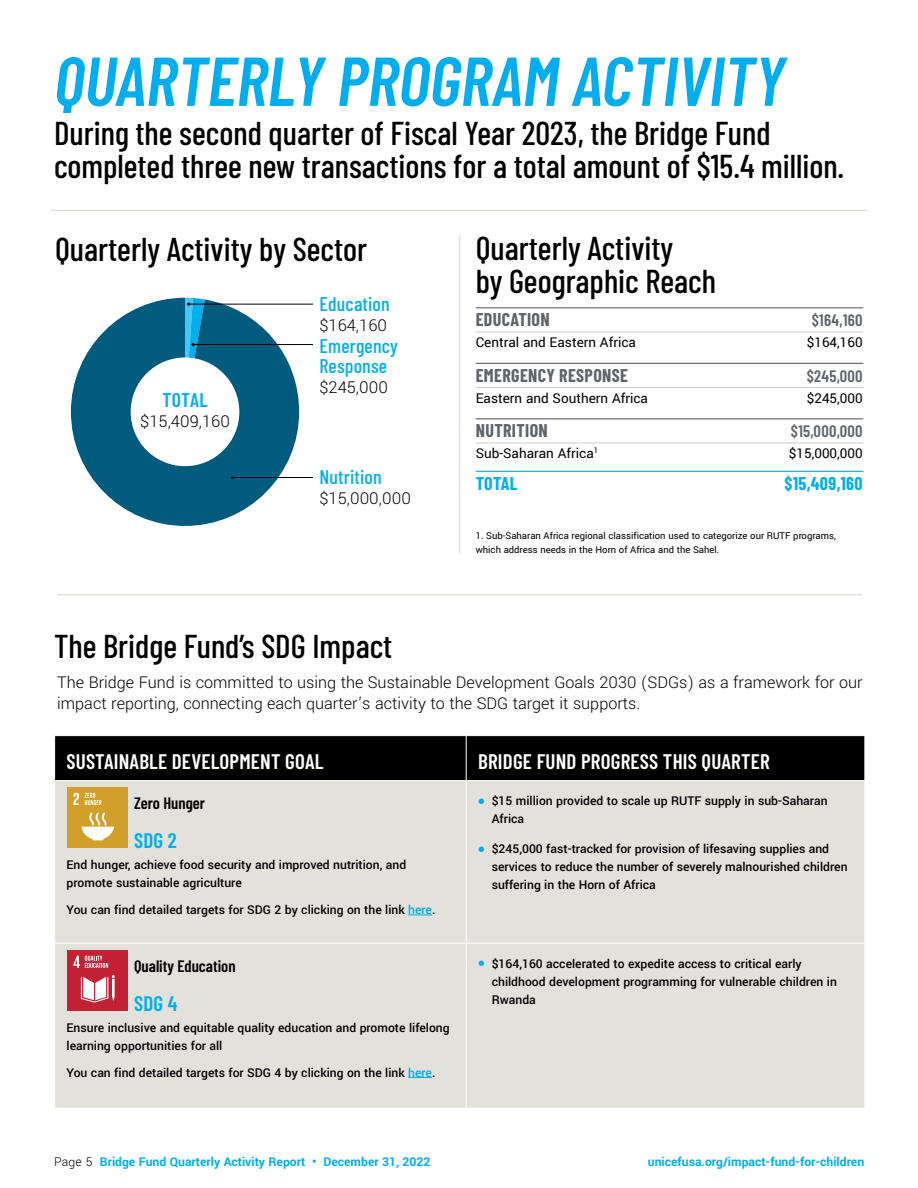
<style>
.page{position:relative;width:918px;height:1188px;background:#fff}
.page>*{position:absolute;margin:0;border:0;box-sizing:border-box;transform-origin:0 0}
.t1{font:italic 600 69px "Barlow Condensed";color:#00aeef}
.t2{font:500 33px/33px "Barlow Condensed";color:#000}
.t3{font:600 21px "Barlow Condensed";letter-spacing:.01em;color:#fff}
.t4{font:600 21px "Barlow Condensed";letter-spacing:.01em;color:#00aeef}
.t5{font:500 19.8px/19.8px "Barlow Condensed";letter-spacing:.01em;color:#00aeef}
.t6{font:600 19.8px "Barlow Condensed";letter-spacing:.01em;color:#00aeef}
.t7{font:300 18.15px "Yantramanav";letter-spacing:.005em;color:#000}
.t8{font:300 18px/21px "Yantramanav";color:#000}
.t9{font:700 18px "Barlow Condensed";letter-spacing:.02em;color:#5f636a}
.t10{font:700 18px "Barlow Condensed";letter-spacing:.02em;color:#00aeef}
.t11{font:16.5px "Yantramanav";color:#010101}
.t12{font:600 16.5px "Barlow Condensed";letter-spacing:.02em;color:#5f636a}
.t13{font:600 16.5px "Barlow Condensed";color:#000}
.t14{font:15px "Yantramanav";color:#000}
.t15{font:500 13.5px/18px "Yantramanav";color:#000}
.t16{font:700 13.5px "Yantramanav";color:#00aeef}
.t17{font:10.5px/13.5px "Yantramanav";color:#000}
.s1{color:#00aeef}
.s2{font-weight:300;color:#000}
</style>
<div class="page">
<div style="left:55px;top:736px;width:810px;height:44px;background:#000"></div>
<div style="left:55px;top:781px;width:810px;height:327px;background:#e3e1dc"></div>
<hr style="left:466px;top:736px;width:1px;height:44px;background:#fff">
<hr style="left:466px;top:781px;width:1px;height:162px;background:#fff">
<hr style="left:54px;top:943px;width:412px;height:1px;background:#fff">
<hr style="left:466px;top:943px;width:399px;height:1px;background:#fff">
<hr style="left:466px;top:944px;width:1px;height:164px;background:#fff">
<svg style="left:408px;top:915px;width:24px;height:1px"></svg>
<svg style="left:408px;top:1077px;width:24px;height:1px"></svg>
<hr style="left:476px;top:307px;width:387px;height:1px;background:#5f636a">
<hr style="left:476px;top:332px;width:387px;height:1px;background:#cdced1">
<hr style="left:476px;top:363px;width:387px;height:1px;background:#5f636a">
<hr style="left:476px;top:387px;width:387px;height:1px;background:#cdced1">
<hr style="left:476px;top:418px;width:387px;height:1px;background:#5f636a">
<hr style="left:476px;top:443px;width:387px;height:1px;background:#cdced1">
<hr style="left:476px;top:471px;width:387px;height:1px;background:#00aeef">
<hr style="left:459px;top:235px;width:1px;height:319px;background:#e3e1dc">
<hr style="left:51px;top:210px;width:816px;height:1px;background:#e3e1dc">
<hr style="left:57px;top:594px;width:805px;height:2px;background:#e3e1dc">
<svg style="left:71px;top:298px;width:228px;height:228px;fill:#005b7f"></svg>
<div style="left:131px;top:357px;width:108px;height:109px;background:#fff;border-radius:50%"></div>
<hr style="left:193px;top:344px;width:120px;height:1px;background:#010101">
<hr style="left:232px;top:477px;width:81px;height:1px;background:#010101">
<hr style="left:189px;top:304px;width:124px;height:1px;background:#010101">
<svg style="left:185px;top:298px;width:20px;height:64px"></svg>
<div style="left:68px;top:788px;width:60px;height:60px;background:#d19f2a"></div>
<svg style="left:74px;top:793px;width:5px;height:12px"></svg>
<svg style="left:81px;top:813px;width:33px;height:27px"></svg>
<svg style="left:85px;top:793px;width:17px;height:12px"></svg>
<div style="left:68px;top:951px;width:60px;height:60px;background:#c22033"></div>
<svg style="left:81px;top:975px;width:34px;height:28px"></svg>
<svg style="left:73px;top:956px;width:35px;height:12px"></svg>
<svg style="left:479px;top:798px;width:5px;height:6px"></svg>
<svg style="left:479px;top:846px;width:5px;height:6px"></svg>
<svg style="left:479px;top:961px;width:5px;height:5px"></svg>
<h1 class="t1" style="left:54px;top:32px;width:733px">QUARTERLY PROGRAM ACTIVITY</h1>
<h2 class="t2" style="left:54px;top:114px;width:792px">During the second quarter of Fiscal Year 2023, the Bridge Fund completed three new transactions for a total amount of $15.4 million.</h2>
<h2 class="t2" style="left:55px;top:230px;width:314px">Quarterly Activity by Sector</h2>
<h3 class="t6" style="left:163px;top:386px;width:47px">TOTAL</h3>
<h3 class="t7" style="left:140px;top:410px;width:91px">$15,409,160</h3>
<h3 class="t5" style="left:319px;top:293px;width:72px">Education</h3>
<h3 class="t7" style="left:319px;top:314px;width:69px">$164,160</h3>
<h3 class="t5" style="left:319px;top:334px;width:80px">Emergency<br>Response</h3>
<h3 class="t7" style="left:319px;top:376px;width:70px">$245,000</h3>
<h3 class="t5" style="left:319px;top:466px;width:64px">Nutrition</h3>
<h3 class="t7" style="left:319px;top:488px;width:93px">$15,000,000</h3>
<h2 class="t2" style="left:54px;top:627px;width:340px">The Bridge Fund’s SDG Impact</h2>
<h2 class="t2" style="left:476px;top:229px;width:242px">Quarterly Activity<br>by Geographic Reach</h2>
<h3 class="t9" style="left:476px;top:307px;width:76px">EDUCATION</h3>
<p class="t12" style="left:812px;top:309px;width:52px">$164,160</p>
<p class="t14" style="left:476px;top:333px;width:162px">Central and Eastern Africa</p>
<p class="t14" style="left:807px;top:333px;width:57px">$164,160</p>
<h3 class="t9" style="left:476px;top:363px;width:154px">EMERGENCY RESPONSE</h3>
<p class="t12" style="left:807px;top:364px;width:58px">$245,000</p>
<p class="t14" style="left:476px;top:389px;width:174px">Eastern and Southern Africa</p>
<p class="t14" style="left:807px;top:389px;width:57px">$245,000</p>
<h3 class="t9" style="left:476px;top:418px;width:74px">NUTRITION</h3>
<p class="t12" style="left:791px;top:420px;width:73px">$15,000,000</p>
<p class="t14" style="left:476px;top:444px;width:124px">Sub-Saharan Africa<sup>1</sup></p>
<p class="t14" style="left:789px;top:444px;width:75px">$15,000,000</p>
<h3 class="t10" style="left:476px;top:471px;width:43px">TOTAL</h3>
<h3 class="t10" style="left:785px;top:471px;width:80px">$15,409,160</h3>
<p class="t17" style="left:476px;top:529px;width:362px">1. Sub-Saharan Africa regional classification used to categorize our RUTF programs, which address needs in the Horn of Africa and the Sahel.</p>
<p class="t11" style="left:711px;top:665px;width:82px">Receivables</p>
<h3 class="t8" style="left:57px;top:672px;width:807px">The Bridge Fund is committed to using the Sustainable Development Goals 2030 (SDGs) as a framework for our impact reporting, connecting each quarter’s activity to the SDG target it supports.</h3>
<h3 class="t3" style="left:67px;top:746px;width:258px">SUSTAINABLE DEVELOPMENT GOAL</h3>
<h3 class="t3" style="left:478px;top:746px;width:293px">BRIDGE FUND PROGRESS THIS QUARTER</h3>
<p class="t13" style="left:134px;top:791px;width:72px">Zero Hunger</p>
<h3 class="t4" style="left:134px;top:826px;width:44px">SDG 2</h3>
<p class="t15" style="left:67px;top:856px;width:341px">End hunger, achieve food security and improved nutrition, and promote sustainable agriculture</p>
<p class="t15" style="left:67px;top:901px;width:370px">You can find detailed targets for SDG 2 by clicking on the link <span class="s1">here</span>.</p>
<p class="t15" style="left:492px;top:792px;width:337px">$15 million provided to scale up RUTF supply in sub-Saharan<br>Africa</p>
<p class="t15" style="left:492px;top:840px;width:357px">$245,000 fast-tracked for provision of lifesaving supplies and services to reduce the number of severely malnourished children suffering in the Horn of Africa</p>
<p class="t11" style="left:710px;top:861px;width:207px">Delays occur in the Bridge Fun</p>
<p class="t13" style="left:134px;top:954px;width:103px">Quality Education</p>
<h3 class="t4" style="left:134px;top:988px;width:45px">SDG 4</h3>
<p class="t15" style="left:67px;top:1019px;width:385px">Ensure inclusive and equitable quality education and promote lifelong learning opportunities for all</p>
<p class="t15" style="left:67px;top:1064px;width:370px">You can find detailed targets for SDG 4 by clicking on the link <span class="s1">here</span>.</p>
<p class="t15" style="left:492px;top:955px;width:347px">$164,160 accelerated to expedite access to critical early childhood development programming for vulnerable children in<br>Rwanda</p>
<p class="t16" style="left:54px;top:1154px;width:378px"><span class="s2">Page 5</span> Bridge Fund Quarterly Activity Report • December 31, 2022</p>
<p class="t16" style="left:648px;top:1154px;width:218px">unicefusa.org/impact-fund-for-children</p>
</div>
